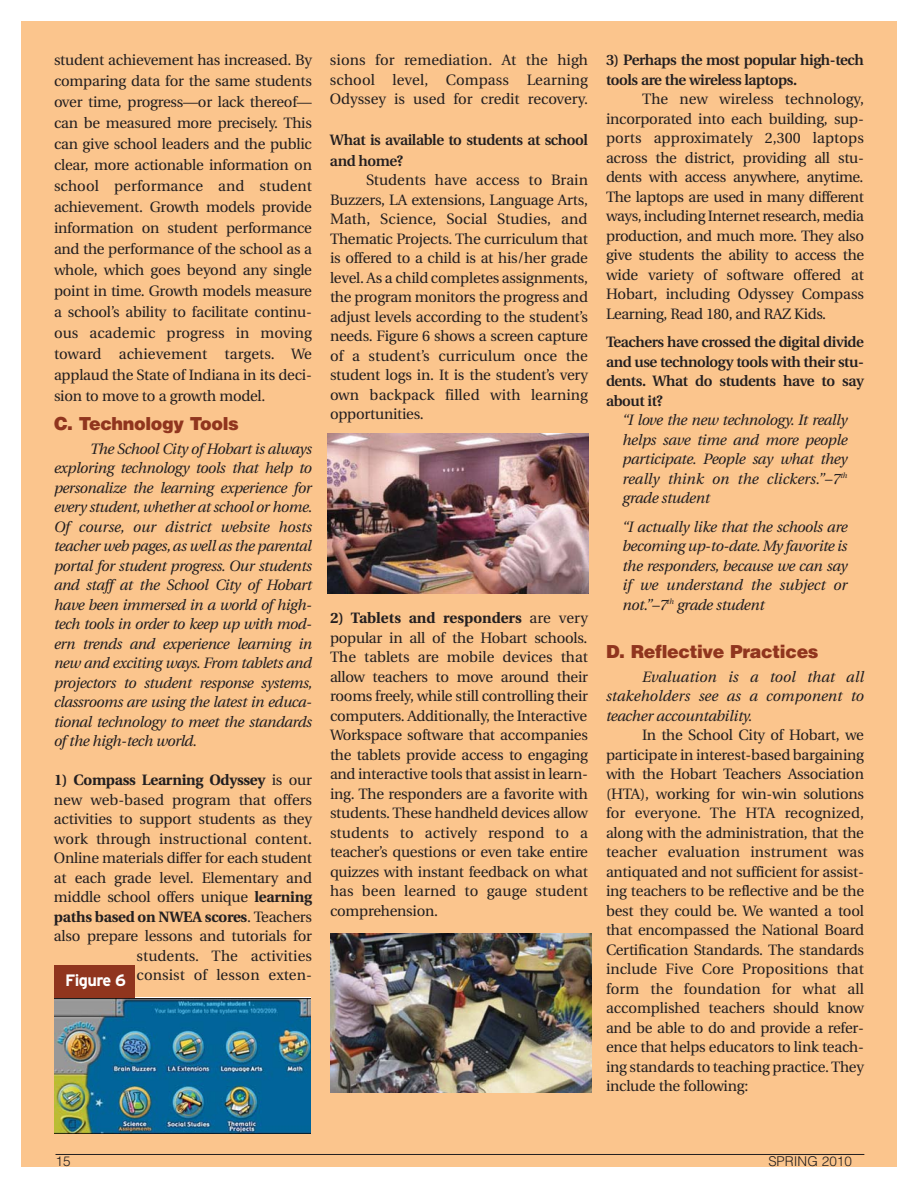
<style>
.page{position:relative;width:918px;height:1188px;background:#fff}
.page>*{position:absolute;margin:0;border:0;box-sizing:border-box;transform-origin:0 0}
.t1{font:900 18px "Helvetica";letter-spacing:-.02em;color:#90351e}
.t2{font:700 16.5px "Interstate";letter-spacing:-.04em;color:#fff}
.t3{font:15px/19.5px "Utopia";letter-spacing:-.015em;color:#231f20;text-align:justify}
.t4{font:italic 15px/19.5px "Utopia";letter-spacing:-.02em;color:#231f20;text-align:justify}
.t5{font:600 15px/19.5px "Utopia";letter-spacing:-.03em;color:#231f20}
.t6{font:300 13.5px "Helvetica";color:#231f20}
.s1{font-weight:700}
</style>
<div class="page">
<div style="left:21px;top:21px;width:876px;height:1146px;background:#fbc58d"></div>
<hr style="left:56px;top:1154px;width:808px;height:1px;background:#231f20">
<img style="left:54px;top:999px;width:256px;height:134px">
<div style="left:54px;top:965px;width:81px;height:33px;background:#90351e"></div>
<img style="left:328px;top:434px;width:260px;height:160px">
<img style="left:331px;top:933px;width:260px;height:160px">
<p class="t3" style="left:54px;top:51px;width:260px;line-height:21px">student achievement has increased. By comparing data for the same students over time, progress—or lack thereof— can be measured more precisely. This can give school leaders and the public clear, more actionable information on school performance and student achievement. Growth models provide information on student performance and the performance of the school as a whole, which goes beyond any single point in time. Growth models measure a school’s ability to facilitate continu&shy;ous academic progress in moving toward achievement targets. We applaud the State of Indiana in its deci&shy;sion to move to a growth model.</p>
<p class="t1" style="left:54px;top:417px;width:186px">C. Technology Tools</p>
<p class="t4" style="left:54px;top:440px;width:260px;text-indent:36px">The School City of Hobart is always exploring technology tools that help to personalize the learning experience for every student, whether at school or home.<br>Of course, our district website hosts teacher web pages, as well as the parental portal for student progress. Our students and staff at the School City of Hobart have been immersed in a world of high&shy;tech tools in order to keep up with mod&shy;ern trends and experience learning in new and exciting ways. From tablets and projectors to student response systems, classrooms are using the latest in educa&shy;tional technology to meet the standards of the high-tech world.</p>
<p class="t3" style="left:54px;top:772px;width:260px;text-align:right"><span class="s1">1) Compass Learning Odyssey</span> is our new web-based program that offers activities to support students as they work through instructional content.<br>Online materials differ for each student at each grade level. Elementary and middle school offers unique <span class="s1">learning paths based on NWEA scores</span>. Teachers also prepare lessons and tutorials for students. The activities<br>consist of lesson exten-</p>
<p class="t2" style="left:65px;top:974px;width:62px">Figure 6</p>
<p class="t3" style="left:330px;top:52px;width:260px">sions for remediation. At the high school level, Compass Learning Odyssey is used for credit recovery.</p>
<p class="t5" style="left:330px;top:130px;width:260px;line-height:21px">What is available to students at school and home?</p>
<p class="t3" style="left:330px;top:172px;width:260px;text-indent:36px">Students have access to Brain Buzzers, LA extensions, Language Arts, Math, Science, Social Studies, and Thematic Projects. The curriculum that is offered to a child is at his/her grade level. As a child completes assignments, the program monitors the progress and adjust levels according to the student’s needs. Figure 6 shows a screen capture of a student’s curriculum once the student logs in. It is the student’s very own backpack filled with learning opportunities.</p>
<p class="t3" style="left:330px;top:610px;width:260px"><span class="s1">2) Tablets and responders</span> are very popular in all of the Hobart schools.<br>The tablets are mobile devices that allow teachers to move around their rooms freely, while still controlling their computers. Additionally, the Interactive Workspace software that accompanies the tablets provide access to engaging and interactive tools that assist in learn&shy;ing. The responders are a favorite with students. These handheld devices allow students to actively respond to a teacher’s questions or even take entire quizzes with instant feedback on what has been learned to gauge student comprehension.</p>
<p class="t5" style="left:606px;top:52px;width:259px">3) Perhaps the most popular high-tech tools are the wireless laptops.</p>
<p class="t3" style="left:606px;top:91px;width:260px;text-indent:36px">The new wireless technology, incorporated into each building, sup&shy;ports approximately 2,300 laptops across the district, providing all stu&shy;dents with access anywhere, anytime.<br>The laptops are used in many different ways, including Internet research, media production, and much more. They also give students the ability to access the wide variety of software offered at Hobart, including Odyssey Compass Learning, Read 180, and RAZ Kids.</p>
<p class="t5" style="left:606px;top:334px;width:260px;text-align:justify">Teachers have crossed the digital divide and use technology tools with their stu&shy;dents. What do students have to say about it?</p>
<p class="t4" style="left:623px;top:412px;width:226px">“I love the new technology. It really helps save time and more people participate. People say what they really think on the clickers.”–7<sup>th </sup>grade student</p>
<p class="t4" style="left:623px;top:518px;width:226px">“I actually like that the schools are becoming up-to-date. My favorite is the responders, because we can say if we understand the subject or not.”–7<sup>th</sup> grade student</p>
<p class="t1" style="left:606px;top:645px;width:214px">D. Reflective Practices</p>
<p class="t4" style="left:606px;top:668px;width:260px;text-indent:36px">Evaluation is a tool that all stakeholders see as a component to teacher accountability.</p>
<p class="t3" style="left:606px;top:727px;width:260px;text-indent:36px">In the School City of Hobart, we participate in interest-based bargaining with the Hobart Teachers Association (HTA), working for win-win solutions for everyone. The HTA recognized, along with the administration, that the teacher evaluation instrument was antiquated and not sufficient for assist&shy;ing teachers to be reflective and be the best they could be. We wanted a tool that encompassed the National Board Certification Standards. The standards include Five Core Propositions that form the foundation for what all accomplished teachers should know and be able to do and provide a refer&shy;ence that helps educators to link teach&shy;ing standards to teaching practice. They include the following:</p>
<p class="t6" style="left:56px;top:1156px;width:17px">15</p>
<p class="t6" style="left:768px;top:1156px;width:85px">SPRING 2010</p>
</div>
